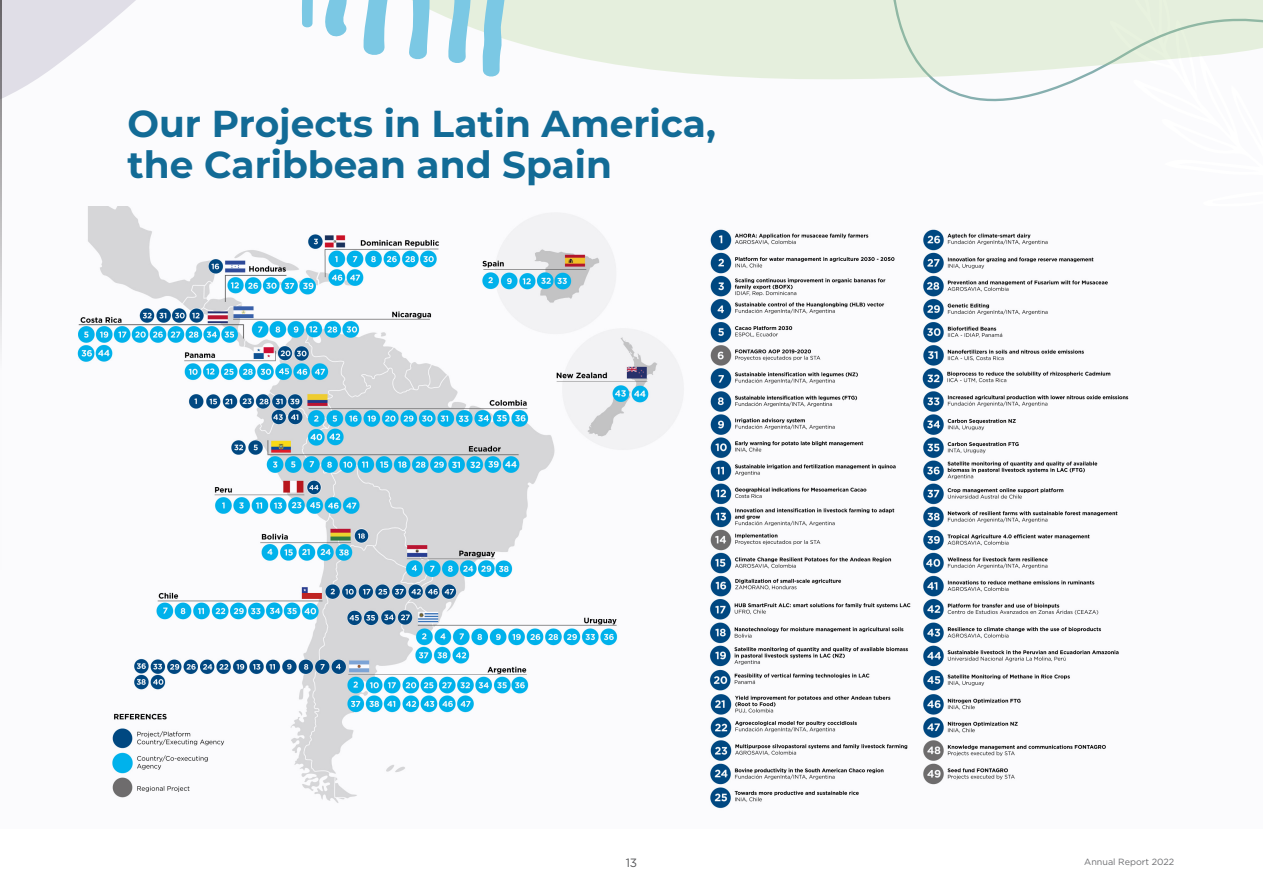
<style>
.page{position:relative;width:1263px;height:893px;background:#fff}
.page>*{position:absolute;margin:0;border:0;box-sizing:border-box;transform-origin:0 0}
.t1{font:100 37.5px "Montserrat";color:#126b96}
.t2{font:12px "Gotham";color:#57585a}
.t3{font:9px "Gotham";color:#6c6d70}
</style>
<div class="page">
<div style="left:0;top:0;width:1263px;height:829px;background:#f5f5fa"></div>
<svg style="left:431px;top:0;width:832px;height:102px;fill:#e5efdd"></svg>
<svg style="left:302px;top:0;width:86px;height:55px"></svg>
<svg style="left:409px;top:0;width:22px;height:59px"></svg>
<svg style="left:448px;top:0;width:26px;height:65px"></svg>
<svg style="left:482px;top:0;width:27px;height:79px"></svg>
<hr style="left:0;top:0;width:2px;height:570px;background:#231f20">
<img style="left:77px;top:206px;width:1052px;height:602px">
<p class="t1" style="left:128px;top:99px;width:590px">Our Projects in Latin America,</p>
<p class="t1" style="left:128px;top:139px;width:486px">the Caribbean and Spain</p>
<p class="t2" style="left:626px;top:856px;width:13px">13</p>
<p class="t3" style="left:1084px;top:857px;width:92px">Annual Report 2022</p>
</div>
